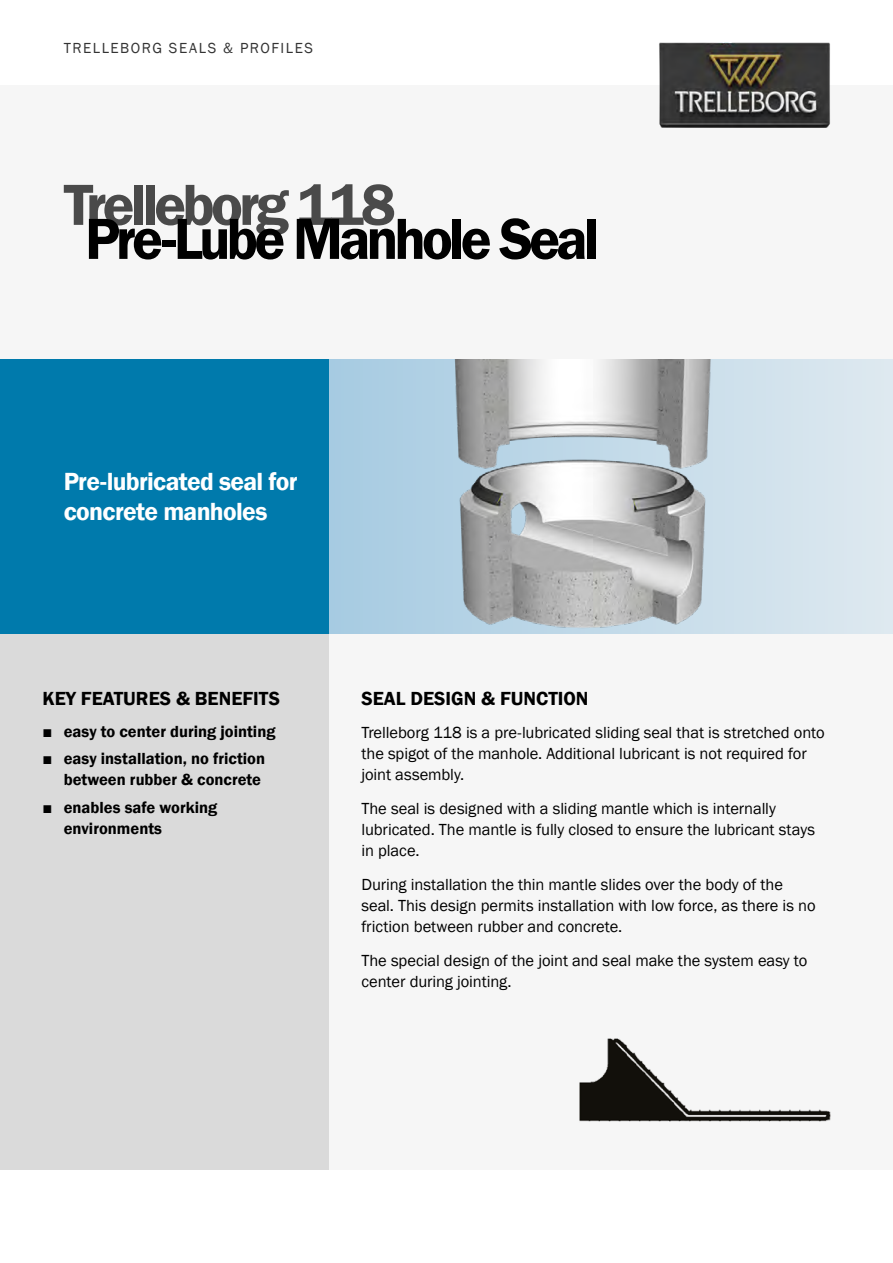
<style>
.page{position:relative;width:893px;height:1263px;background:#fff}
.page>*{position:absolute;margin:0;border:0;box-sizing:border-box;transform-origin:0 0}
.t1{font:600 60px "Franklin Gothic";letter-spacing:-.07em;color:#000}
.t2{font:600 25.5px/30px "Franklin Gothic";letter-spacing:-.025em;color:#fff}
.t3{font:600 19.5px "Franklin Gothic";color:#000}
.t4{font:16.5px/21px "Franklin Gothic";letter-spacing:-.005em;color:#000}
.t5{font:600 16.5px/21px "Franklin Gothic";color:#000;text-align:right}
.t6{font:15px "Franklin Gothic";letter-spacing:.1em;color:#000}
</style>
<div class="page">
<div style="left:0;top:85px;width:893px;height:1084px;background:#f6f6f6"></div>
<svg style="left:329px;top:359px;width:564px;height:275px;background:#c7dce9"></svg>
<img style="left:659px;top:42px;width:171px;height:86px">
<div style="left:0;top:359px;width:329px;height:275px;background:#007aac"></div>
<div style="left:0;top:634px;width:329px;height:535px;background:#dadada"></div>
<img style="left:401px;top:359px;width:364px;height:271px">
<img style="left:579px;top:1038px;width:252px;height:84px">
<p class="t6" style="left:64px;top:39px;width:251px">TRELLEBORG SEALS &amp; PROFILES</p>
<h1 class="t1" style="left:64px;top:168px;width:334px">Trelleborg 118</h1>
<h1 class="t1" style="left:85px;top:202px;width:515px">Pre-Lube Manhole Seal</h1>
<h2 class="t2" style="left:64px;top:467px;width:235px">Pre-lubricated seal for concrete manholes</h2>
<p class="t3" style="left:43px;top:686px;width:239px">KEY FEATURES &amp; BENEFITS</p>
<p class="t5" style="left:43px;top:721px;width:235px">■ easy to center during jointing</p>
<p class="t5" style="left:43px;top:748px;width:224px">■ easy installation, no friction between rubber &amp; concrete</p>
<p class="t5" style="left:64px;top:797px;width:155px;text-align:left;text-indent:-21px">■ enables safe working environments</p>
<p class="t3" style="left:361px;top:686px;width:229px">SEAL DESIGN &amp; FUNCTION</p>
<p class="t4" style="left:361px;top:723px;width:465px">Trelleborg 118 is a pre-lubricated sliding seal that is stretched onto the spigot of the manhole. Additional lubricant is not required for joint assembly.</p>
<p class="t4" style="left:361px;top:798px;width:455px">The seal is designed with a sliding mantle which is internally lubricated. The mantle is fully closed to ensure the lubricant stays in place.</p>
<p class="t4" style="left:361px;top:874px;width:456px">During installation the thin mantle slides over the body of the seal. This design permits installation with low force, as there is no friction between rubber and concrete.</p>
<p class="t4" style="left:361px;top:950px;width:448px">The special design of the joint and seal make the system easy to center during jointing.</p>
</div>
